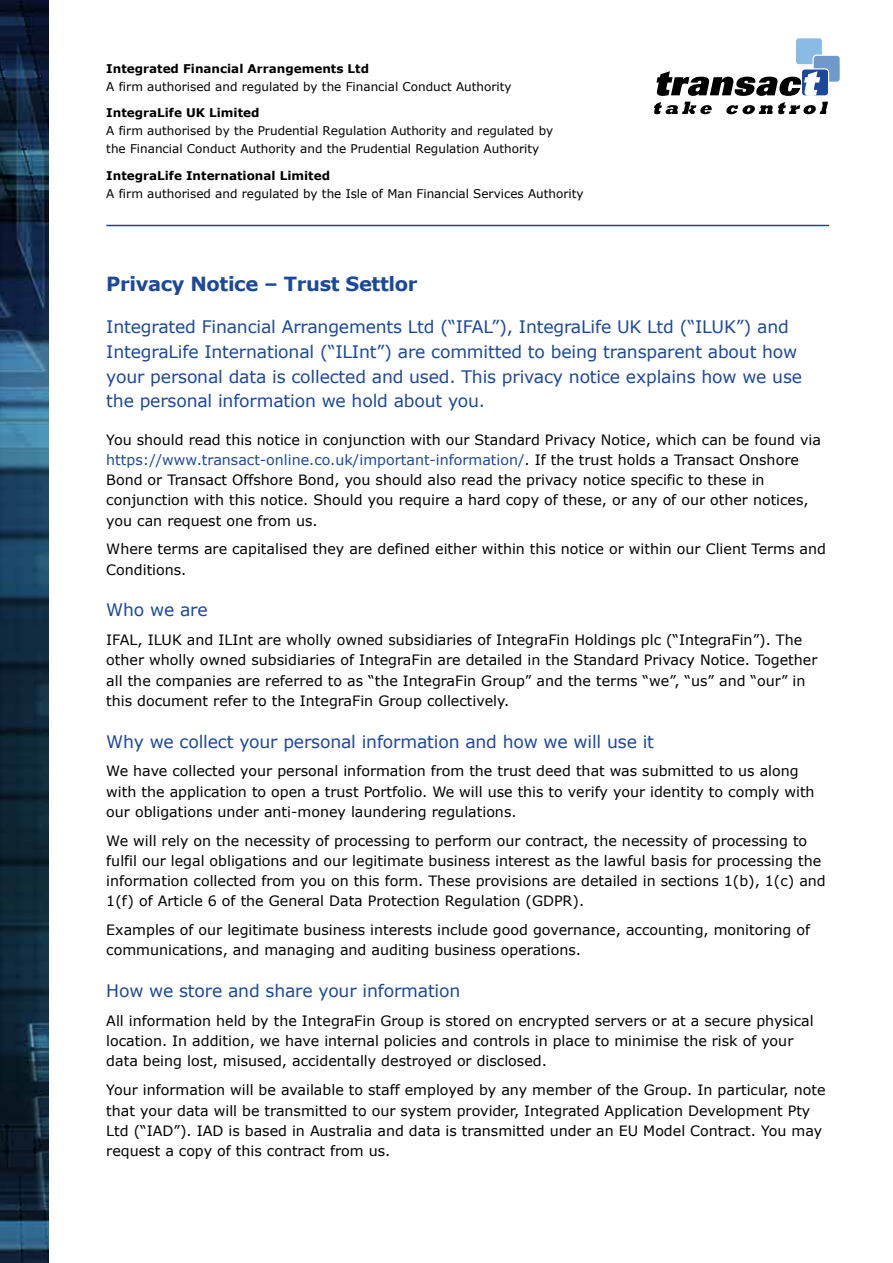
<style>
.page{position:relative;width:893px;height:1263px;background:#fff}
.page>*{position:absolute;margin:0;border:0;box-sizing:border-box;transform-origin:0 0}
.t1{font:700 19.5px "Verdana";letter-spacing:-.02em;color:#1c489a}
.t2{font:17.25px/24.8px "Verdana";letter-spacing:-.01em;color:#1c489a}
.t3{font:14.25px/20.2px "Verdana";color:#000}
.t4{font:12px/18px "Verdana";color:#000}
.t5{font:700 12px "Verdana";color:#000}
.s1{color:#1c489a}
</style>
<div class="page">
<img style="left:0;top:0;width:49px;height:1263px">
<hr style="left:106px;top:225px;width:723px;height:1px;background:#1c489a">
<svg style="left:654px;top:38px;width:186px;height:76px"></svg>
<p class="t5" style="left:106px;top:61px;width:264px">Integrated Financial Arrangements Ltd</p>
<p class="t4" style="left:106px;top:78px;width:407px">A firm authorised and regulated by the Financial Conduct Authority</p>
<p class="t5" style="left:106px;top:105px;width:155px">IntegraLife UK Limited</p>
<p class="t4" style="left:106px;top:122px;width:448px">A firm authorised by the Prudential Regulation Authority and regulated by the Financial Conduct Authority and the Prudential Regulation Authority</p>
<p class="t5" style="left:106px;top:168px;width:225px">IntegraLife International Limited</p>
<p class="t4" style="left:106px;top:185px;width:479px">A firm authorised and regulated by the Isle of Man Financial Services Authority</p>
<h1 class="t1" style="left:106px;top:272px;width:313px">Privacy Notice – Trust Settlor</h1>
<p class="t2" style="left:106px;top:315px;width:697px">Integrated Financial Arrangements Ltd (“IFAL”), IntegraLife UK Ltd (“ILUK”) and IntegraLife International (“ILInt”) are committed to being transparent about how your personal data is collected and used. This privacy notice explains how we use the personal information we hold about you.</p>
<p class="t3" style="left:106px;top:429px;width:716px">You should read this notice in conjunction with our Standard Privacy Notice, which can be found via <span class="s1">https://www.transact-online.co.uk/important-information/</span>. If the trust holds a Transact Onshore Bond or Transact Offshore Bond, you should also read the privacy notice specific to these in conjunction with this notice. Should you require a hard copy of these, or any of our other notices, you can request one from us.</p>
<p class="t3" style="left:106px;top:539px;width:721px">Where terms are capitalised they are defined either within this notice or within our Client Terms and<br>Conditions.</p>
<p class="t2" style="left:106px;top:598px;width:103px">Who we are</p>
<p class="t3" style="left:106px;top:630px;width:713px">IFAL, ILUK and ILInt are wholly owned subsidiaries of IntegraFin Holdings plc (“IntegraFin”). The other wholly owned subsidiaries of IntegraFin are detailed in the Standard Privacy Notice. Together all the companies are referred to as “the IntegraFin Group” and the terms “we”, “us” and “our” in this document refer to the IntegraFin Group collectively.</p>
<p class="t2" style="left:106px;top:729px;width:549px">Why we collect your personal information and how we will use it</p>
<p class="t3" style="left:106px;top:761px;width:710px">We have collected your personal information from the trust deed that was submitted to us along with the application to open a trust Portfolio. We will use this to verify your identity to comply with our obligations under anti-money laundering regulations.</p>
<p class="t3" style="left:106px;top:830px;width:721px">We will rely on the necessity of processing to perform our contract, the necessity of processing to fulfil our legal obligations and our legitimate business interest as the lawful basis for processing the information collected from you on this form. These provisions are detailed in sections 1(b), 1(c) and 1(f) of Article 6 of the General Data Protection Regulation (GDPR).</p>
<p class="t3" style="left:106px;top:920px;width:705px">Examples of our legitimate business interests include good governance, accounting, monitoring of communications, and managing and auditing business operations.</p>
<p class="t2" style="left:106px;top:979px;width:356px">How we store and share your information</p>
<p class="t3" style="left:106px;top:1011px;width:709px">All information held by the IntegraFin Group is stored on encrypted servers or at a secure physical location. In addition, we have internal policies and controls in place to minimise the risk of your data being lost, misused, accidentally destroyed or disclosed.</p>
<p class="t3" style="left:106px;top:1080px;width:721px">Your information will be available to staff employed by any member of the Group. In particular, note that your data will be transmitted to our system provider, Integrated Application Development Pty Ltd (“IAD”). IAD is based in Australia and data is transmitted under an EU Model Contract. You may request a copy of this contract from us.</p>
</div>
